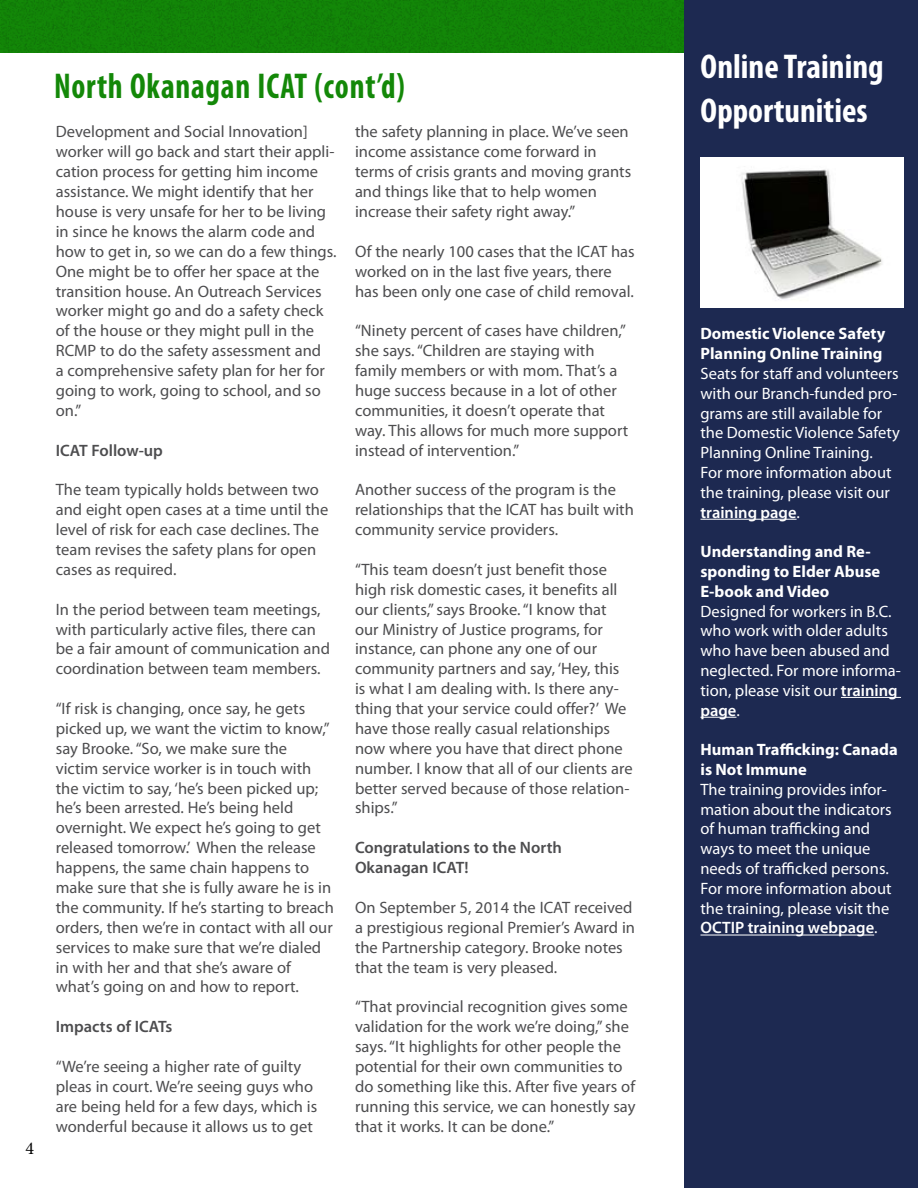
<style>
.page{position:relative;width:918px;height:1188px;background:#fff}
.page>*{position:absolute;margin:0;border:0;box-sizing:border-box;transform-origin:0 0}
.t1{font:700 condensed 36px "Myriad Pro";letter-spacing:.025em;color:#138808;scale:.9 1}
.t2{font:700 condensed 34.5px/43.2px "Myriad Pro";color:#fff}
.t3{font:18px "Minion Pro";color:#000}
.t4{font:16.5px/20px "Myriad Pro";color:#4d4d4f}
.t5{font:16.5px/19.8px "Myriad Pro";color:#fff}
.t6{font:700 16.5px/19.8px "Myriad Pro";color:#fff}
.t7{font:600 16.5px/20px "Myriad Pro";color:#4d4d4f}
.s1{font-weight:600}
</style>
<div class="page">
<img style="left:0;top:0;width:684px;height:52px">
<div style="left:684px;top:0;width:234px;height:1188px;background:#1d2951"></div>
<hr style="left:700px;top:519px;width:97px;height:1px;background:#fff">
<hr style="left:841px;top:697px;width:60px;height:1px;background:#fff">
<hr style="left:700px;top:717px;width:37px;height:1px;background:#fff">
<hr style="left:700px;top:935px;width:174px;height:1px;background:#fff">
<img style="left:700px;top:158px;width:204px;height:150px">
<p class="t3" style="left:26px;top:1136px;width:10px">4</p>
<h1 class="t1" style="left:54px;top:63px;width:391px">North Okanagan ICAT (cont’d)</h1>
<p class="t4" style="left:56px;top:122px;width:282px">Development and Social Innovation] worker will go back and start their appli&shy;cation process for getting him income assistance. We might identify that her house is very unsafe for her to be living in since he knows the alarm code and how to get in, so we can do a few things.<br>One might be to offer her space at the transition house. An Outreach Services worker might go and do a safety check of the house or they might pull in the RCMP to do the safety assessment and<br>a comprehensive safety plan for her for going to work, going to school, and so on.”</p>
<p class="t7" style="left:56px;top:440px;width:109px">ICAT Follow-up</p>
<p class="t4" style="left:56px;top:480px;width:274px">The team typically holds between two and eight open cases at a time until the level of risk for each case declines. The team revises the safety plans for open cases as required.</p>
<p class="t4" style="left:56px;top:599px;width:276px">In the period between team meetings, with particularly active files, there can be a fair amount of communication and coordination between team members.</p>
<p class="t4" style="left:56px;top:698px;width:280px">“If risk is changing, once say, he gets picked up, we want the victim to know,” say Brooke. “So, we make sure the victim service worker is in touch with the victim to say, ‘he’s been picked up; he’s been arrested. He’s being held overnight. We expect he’s going to get released tomorrow.’ When the release happens, the same chain happens to make sure that she is fully aware he is in the community. If he’s starting to breach orders, then we’re in contact with all our services to make sure that we’re dialed in with her and that she’s aware of what’s going on and how to report.</p>
<p class="t7" style="left:56px;top:1016px;width:118px">Impacts of ICATs</p>
<p class="t4" style="left:56px;top:1056px;width:263px">“We’re seeing a higher rate of guilty pleas in court. We’re seeing guys who are being held for a few days, which is wonderful because it allows us to get</p>
<p class="t4" style="left:355px;top:122px;width:278px">the safety planning in place. We’ve seen income assistance come forward in terms of crisis grants and moving grants and things like that to help women increase their safety right away.”</p>
<p class="t4" style="left:355px;top:241px;width:281px">Of the nearly 100 cases that the ICAT has worked on in the last five years, there has been only one case of child removal.</p>
<p class="t4" style="left:355px;top:321px;width:275px">“Ninety percent of cases have children,” she says. “Children are staying with family members or with mom. That’s a huge success because in a lot of other communities, it doesn’t operate that way. This allows for much more support instead of intervention.”</p>
<p class="t4" style="left:355px;top:480px;width:280px">Another success of the program is the relationships that the ICAT has built with community service providers.</p>
<p class="t4" style="left:355px;top:559px;width:279px">“This team doesn’t just benefit those high risk domestic cases, it benefits all our clients,” says Brooke. “I know that our Ministry of Justice programs, for instance, can phone any one of our community partners and say, ‘Hey, this is what I am dealing with. Is there any&shy;thing that your service could offer?’ We have those really casual relationships now where you have that direct phone number. I know that all of our clients are better served because of those relation&shy;ships.”</p>
<p class="t7" style="left:355px;top:837px;width:208px">Congratulations to the North<br>Okanagan ICAT!</p>
<p class="t4" style="left:355px;top:897px;width:282px">On September 5, 2014 the ICAT received a prestigious regional Premier’s Award in the Partnership category. Brooke notes that the team is very pleased.</p>
<p class="t4" style="left:355px;top:997px;width:282px">“That provincial recognition gives some validation for the work we’re doing,” she says. “It highlights for other people the potential for their own communities to do something like this. After five years of running this service, we can honestly say that it works. It can be done.”</p>
<h2 class="t2" style="left:700px;top:45px;width:185px">Online Training<br>Opportunities</h2>
<p class="t6" style="left:701px;top:323px;width:186px">Domestic Violence Safety<br>Planning Online Training</p>
<p class="t5" style="left:701px;top:363px;width:201px">Seats for staff and volunteers with our Branch-funded pro&shy;grams are still available for the Domestic Violence Safety<br>Planning Online Training.<br>For more information about the training, please visit our <span class="s1">training page</span>.</p>
<p class="t6" style="left:701px;top:541px;width:181px">Understanding and Re&shy;sponding to Elder Abuse<br>E-book and Video</p>
<p class="t5" style="left:701px;top:601px;width:202px">Designed for workers in B.C. who work with older adults who have been abused and neglected. For more informa&shy;tion, please visit our <span class="s1">training page</span>.</p>
<p class="t6" style="left:701px;top:739px;width:199px">Human Trafficking: Canada is Not Immune</p>
<p class="t5" style="left:701px;top:779px;width:193px">The training provides infor&shy;mation about the indicators of human trafficking and ways to meet the unique needs of trafficked persons.<br>For more information about the training, please visit the<br><span class="s1">OCTIP training webpage</span>.</p>
</div>
